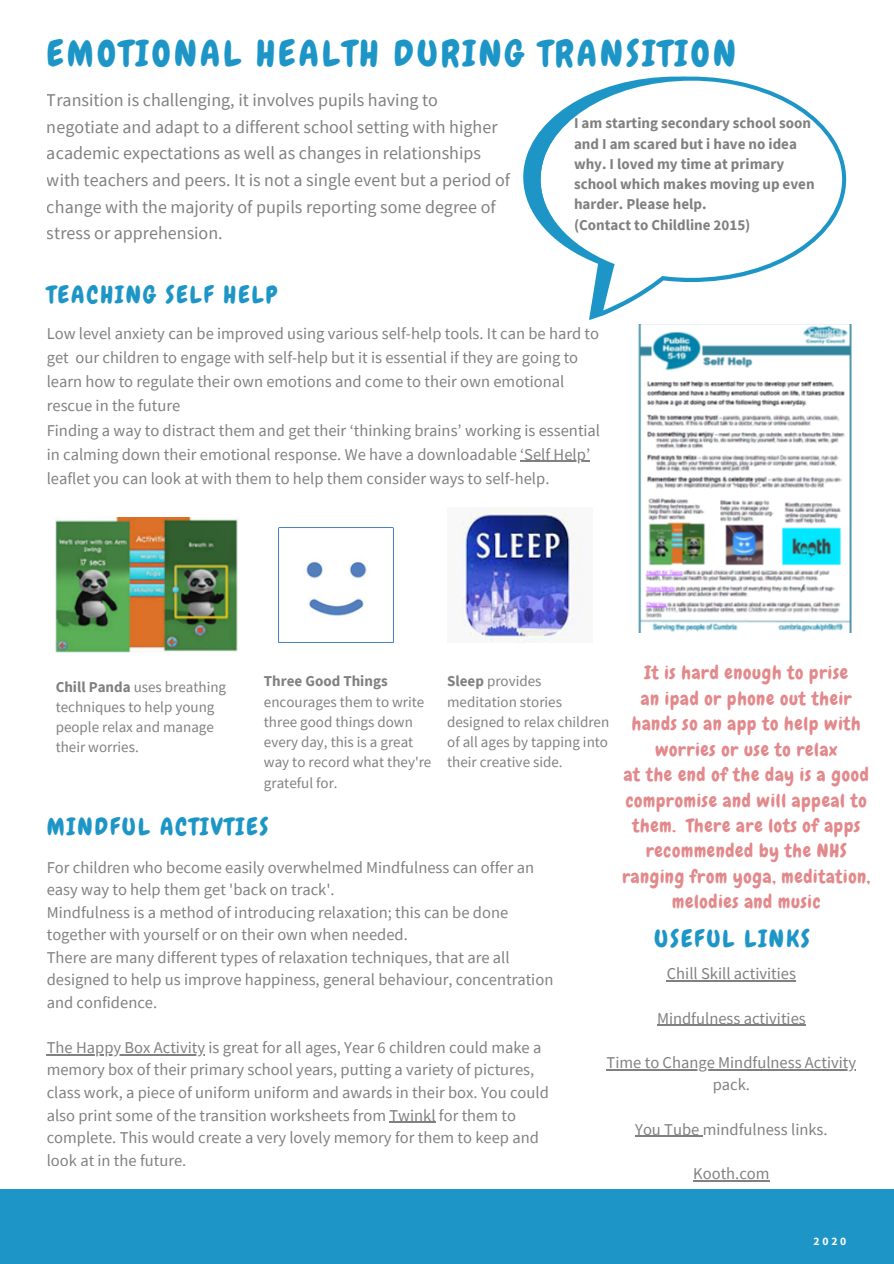
<style>
.page{position:relative;width:894px;height:1264px;background:#fff}
.page>*{position:absolute;margin:0;border:0;box-sizing:border-box;transform-origin:0 0}
.t1{font:36px "Chewy";letter-spacing:.09em;color:#1d96c7}
.t2{font:24px "Chewy";letter-spacing:.09em;color:#1d96c7}
.t3{font:18.45px/25.5px "Chewy";letter-spacing:.04em;color:#e3898b;text-align:center}
.t4{font:18px/26.5px "Source Sans Pro";color:#3b3b3b}
.t5{font:16.5px/22.5px "Source Sans Pro";color:#3b3b3b}
.t6{font:15px/20.2px "Source Sans Pro";color:#3b3b3b}
.t7{font:700 15px/20.2px "Source Sans Pro";color:#3b3b3b}
.t8{font:700 11.55px "Source Sans Pro";color:#fff}
.s1{font-weight:700}
</style>
<div class="page">
<div style="left:0;top:1189px;width:893px;height:74px;background:#1d96c7"></div>
<img style="left:56px;top:518px;width:182px;height:135px">
<img style="left:278px;top:527px;width:115px;height:115px">
<img style="left:638px;top:324px;width:214px;height:308px">
<img style="left:462px;top:507px;width:120px;height:135px">
<svg style="left:523px;top:137px;width:78px;height:183px"></svg>
<svg style="left:536px;top:77px;width:309px;height:239px"></svg>
<hr style="left:520px;top:460px;width:70px;height:1px;background:#3b3b3b">
<hr style="left:47px;top:1054px;width:158px;height:1px;background:#3b3b3b">
<hr style="left:389px;top:1121px;width:46px;height:1px;background:#3b3b3b">
<hr style="left:666px;top:980px;width:129px;height:1px;background:#3b3b3b">
<hr style="left:656px;top:1024px;width:149px;height:1px;background:#3b3b3b">
<hr style="left:606px;top:1069px;width:249px;height:1px;background:#3b3b3b">
<hr style="left:635px;top:1135px;width:67px;height:1px;background:#3b3b3b">
<hr style="left:693px;top:1180px;width:76px;height:1px;background:#3b3b3b">
<h1 class="t1" style="left:47px;top:31px;width:690px">EMOTIONAL HEALTH DURING TRANSITION</h1>
<p class="t4" style="left:47px;top:86px;width:464px">Transition is challenging, it involves pupils having to negotiate and adapt to a different school setting with higher academic expectations as well as changes in relationships with teachers and peers. It is not a single event but a period of change with the majority of pupils reporting some degree of stress or apprehension.</p>
<p class="t7" style="left:574px;top:113px;width:242px">I am starting secondary school soon and I am scared but i have no idea why. I loved my time at primary school which makes moving up even harder. Please help.<br>(Contact to Childline 2015)</p>
<h2 class="t2" style="left:47px;top:279px;width:232px">TEACHING SELF HELP</h2>
<p class="t5" style="left:47px;top:321px;width:554px;line-height:24px">Low level anxiety can be improved using various self-help tools. It can be hard to get our children to engage with self-help but it is essential if they are going to learn how to regulate their own emotions and come to their own emotional rescue in the future<br>Finding a way to distract them and get their ‘thinking brains’ working is essential in calming down their emotional response. We have a downloadable ‘Self Help’ leaflet you can look at with them to help them consider ways to self-help.</p>
<p class="t3" style="left:622px;top:660px;width:249px">It is hard enough to prise<br>an ipad or phone out their hands so an app to help with worries or use to relax<br>at the end of the day is a good compromise and will appeal to them. There are lots of apps recommended by the NHS ranging from yoga, meditation, melodies and music</p>
<p class="t6" style="left:56px;top:676px;width:172px"><span class="s1">Chill Panda</span> uses breathing techniques to help young people relax and manage their worries.</p>
<p class="t7" style="left:264px;top:671px;width:125px">Three Good Things</p>
<p class="t6" style="left:447px;top:671px;width:163px"><span class="s1">Sleep</span> provides meditation stories designed to relax children of all ages by tapping into their creative side.</p>
<p class="t6" style="left:264px;top:691px;width:169px">encourages them to write three good things down every day, this is a great way to record what they're grateful for.</p>
<h2 class="t2" style="left:47px;top:811px;width:223px">MINDFUL ACTIVTIES</h2>
<p class="t5" style="left:47px;top:855px;width:508px">For children who become easily overwhelmed Mindfulness can offer an easy way to help them get 'back on track'.<br>Mindfulness is a method of introducing relaxation; this can be done together with yourself or on their own when needed.<br>There are many different types of relaxation techniques, that are all designed to help us improve happiness, general behaviour, concentration and confidence.</p>
<p class="t5" style="left:47px;top:1035px;width:503px">The Happy Box Activity is great for all ages, Year 6 children could make a memory box of their primary school years, putting a variety of pictures, class work, a piece of uniform uniform and awards in their box. You could also print some of the transition worksheets from Twinkl for them to complete. This would create a very lovely memory for them to keep and look at in the future.</p>
<h2 class="t2" style="left:654px;top:923px;width:157px">USEFUL LINKS</h2>
<p class="t5" style="left:666px;top:962px;width:130px">Chill Skill activities</p>
<p class="t5" style="left:656px;top:1006px;width:150px">Mindfulness activities</p>
<p class="t5" style="left:606px;top:1051px;width:251px;text-align:center">Time to Change Mindfulness Activity pack.</p>
<p class="t5" style="left:635px;top:1117px;width:194px">You Tube mindfulness links.</p>
<p class="t5" style="left:693px;top:1161px;width:78px">Kooth.com</p>
<p class="t8" style="left:813px;top:1233px;width:34px">2020</p>
</div>
